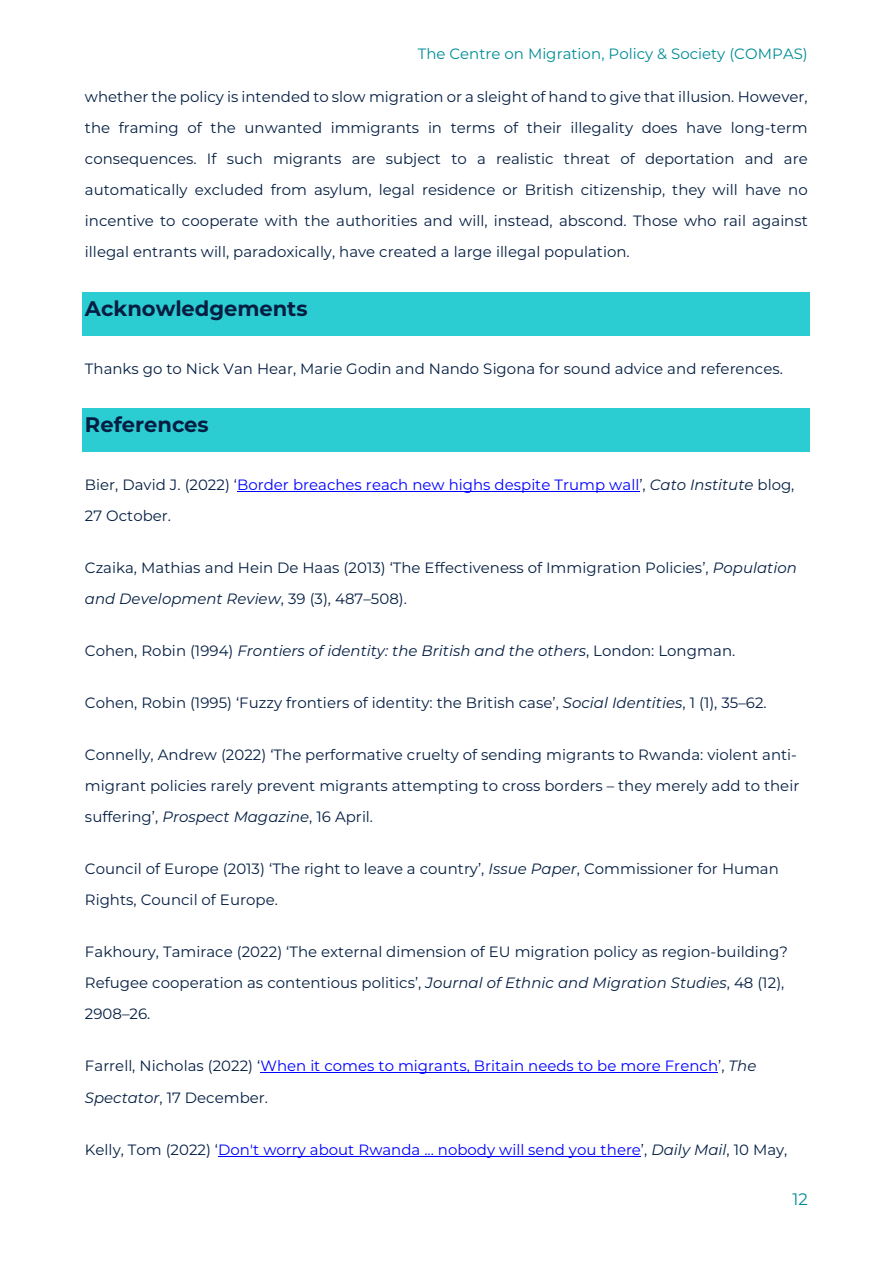
<style>
.page{position:relative;width:893px;height:1263px;background:#fff}
.page>*{position:absolute;margin:0;border:0;box-sizing:border-box;transform-origin:0 0}
.t1{font:700 21px "Montserrat";color:#041e42}
.t2{font:16.5px "Montserrat";color:#008c95}
.t3{font:15px/31px "Montserrat";color:#041e42}
.t4{font:15px/31.2px "Montserrat";color:#00f}
.t5{font:italic 15px "Montserrat";letter-spacing:.005em;color:#041e42}
.t6{font:15px "Montserrat";color:#008c95}
.s1{color:#041e42}
.s2{font-style:italic;color:#041e42}
.s3{font-style:italic}
.s4{font-style:normal}
</style>
<div class="page">
<div style="left:83px;top:292px;width:727px;height:44px;background:#2cccd3"></div>
<div style="left:83px;top:409px;width:727px;height:43px;background:#2cccd3"></div>
<hr style="left:237px;top:491px;width:402px;height:1px;background:#00f">
<hr style="left:260px;top:1072px;width:458px;height:1px;background:#00f">
<hr style="left:218px;top:1156px;width:423px;height:1px;background:#00f">
<p class="t6" style="left:418px;top:44px;width:392px">The Centre on Migration, Policy &amp; Society (COMPAS)</p>
<p class="t3" style="left:85px;top:81px;width:724px;text-align:justify">whether the policy is intended to slow migration or a sleight of hand to give that illusion. However, the framing of the unwanted immigrants in terms of their illegality does have long-term consequences. If such migrants are subject to a realistic threat of deportation and are automatically excluded from asylum, legal residence or British citizenship, they will have no incentive to cooperate with the authorities and will, instead, abscond. Those who rail against illegal entrants will, paradoxically, have created a large illegal population.</p>
<h1 class="t1" style="left:85px;top:293px;width:224px">Acknowledgements</h1>
<p class="t3" style="left:85px;top:352px;width:699px">Thanks go to Nick Van Hear, Marie Godin and Nando Sigona for sound advice and references.</p>
<h1 class="t1" style="left:85px;top:410px;width:125px">References</h1>
<p class="t4" style="left:85px;top:469px;width:711px"><span class="s1">Bier, David J. (2022) ‘</span>Border breaches reach new highs despite Trump wall<span class="s1">’,</span> <span class="s2">Cato Institute</span> <span class="s1">blog,<br>27 October.</span></p>
<p class="t3" style="left:85px;top:552px;width:714px">Czaika, Mathias and Hein De Haas (2013) ‘The Effectiveness of Immigration Policies’, <span class="s3">Population and Development Review</span>, 39 (3), 487–508).</p>
<p class="t5" style="left:85px;top:640px;width:652px"><span class="s4">Cohen, Robin (1994)</span> Frontiers of identity: the British and the others<span class="s4">, London: Longman.</span></p>
<p class="t3" style="left:85px;top:687px;width:683px">Cohen, Robin (1995) ‘Fuzzy frontiers of identity: the British case’, <span class="s3">Social Identities</span>, 1 (1), 35–62.</p>
<p class="t3" style="left:85px;top:739px;width:716px">Connelly, Andrew (2022) ‘The performative cruelty of sending migrants to Rwanda: violent anti&shy;migrant policies rarely prevent migrants attempting to cross borders – they merely add to their suffering’, <span class="s3">Prospect Magazine</span>, 16 April.</p>
<p class="t3" style="left:85px;top:853px;width:696px">Council of Europe (2013) ‘The right to leave a country’, <span class="s3">Issue Paper</span>, Commissioner for Human<br>Rights, Council of Europe.</p>
<p class="t3" style="left:85px;top:936px;width:704px">Fakhoury, Tamirace (2022) ‘The external dimension of EU migration policy as region-building?<br>Refugee cooperation as contentious politics’, <span class="s3">Journal of Ethnic and Migration Studies</span>, 48 (12),<br>2908–26.</p>
<p class="t4" style="left:85px;top:1050px;width:673px"><span class="s1">Farrell, Nicholas (2022) ‘</span>When it comes to migrants, Britain needs to be more French<span class="s1">’,</span> <span class="s2">The<br>Spectator</span><span class="s1">, 17 December.</span></p>
<p class="t4" style="left:85px;top:1133px;width:704px"><span class="s1">Kelly, Tom (2022) ‘</span>Don't worry about Rwanda ... nobody will send you there<span class="s1">’,</span> <span class="s2">Daily Mail</span><span class="s1">, 10 May,</span></p>
<p class="t2" style="left:793px;top:1188px;width:17px">12</p>
</div>
